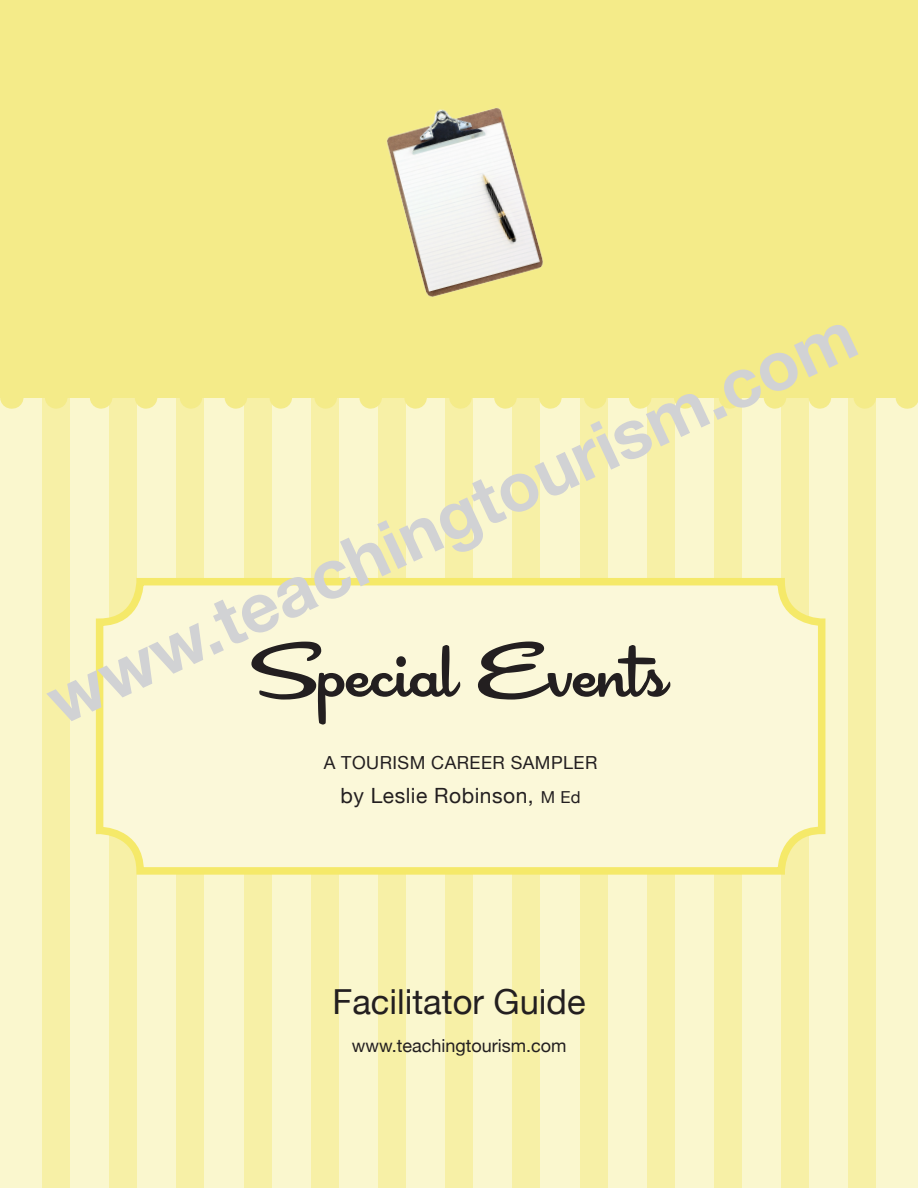
<style>
.page{position:relative;width:918px;height:1188px;background:#fff}
.page>*{position:absolute;margin:0;border:0;box-sizing:border-box;transform-origin:0 0}
.t1{font:81px "Cocktail Shaker";color:#231f20}
.t2{font:700 69px "Helvetica Neue";color:#d1d2d4}
.t3{font:34.5px "Helvetica Neue";color:#231f20}
.t4{font:21px "Helvetica Neue";letter-spacing:.025em;color:#231f20}
.t5{font:18px "Helvetica Neue";color:#231f20}
.t6{font:18px "Helvetica Neue";letter-spacing:.025em;color:#231f20}
.s1{font-size:16.5px}
</style>
<div class="page">
<div style="left:0;top:397px;width:918px;height:791px;background:#faf7ce"></div>
<div style="left:42px;top:399px;width:28px;height:789px;background:#f7f0a6"></div>
<div style="left:109px;top:399px;width:28px;height:789px;background:#f7f0a6"></div>
<div style="left:177px;top:399px;width:27px;height:789px;background:#f7f0a6"></div>
<div style="left:244px;top:399px;width:27px;height:789px;background:#f7f0a6"></div>
<div style="left:311px;top:399px;width:28px;height:789px;background:#f7f0a6"></div>
<div style="left:378px;top:399px;width:28px;height:789px;background:#f7f0a6"></div>
<div style="left:445px;top:399px;width:28px;height:789px;background:#f7f0a6"></div>
<div style="left:513px;top:399px;width:27px;height:789px;background:#f7f0a6"></div>
<div style="left:580px;top:399px;width:27px;height:789px;background:#f7f0a6"></div>
<div style="left:647px;top:399px;width:28px;height:789px;background:#f7f0a6"></div>
<div style="left:714px;top:399px;width:28px;height:789px;background:#f7f0a6"></div>
<div style="left:781px;top:399px;width:28px;height:789px;background:#f7f0a6"></div>
<div style="left:849px;top:399px;width:27px;height:789px;background:#f7f0a6"></div>
<div style="left:0;top:0;width:918px;height:397px;background:#f4eb89"></div>
<div style="left:100px;top:582px;width:722px;height:289px;background:#fbf8d9;border-radius:40px"></div>
<div style="left:96px;top:578px;width:729px;height:297px;border:8px solid #f5e969;border-radius:40px"></div>
<svg style="left:56px;top:397px;width:828px;height:12px"></svg>
<svg style="left:11px;top:397px;width:1px;height:12px"></svg>
<svg style="left:907px;top:397px;width:1px;height:12px"></svg>
<img style="left:386px;top:107px;width:157px;height:190px">
<p class="t2" style="left:33px;top:665px;width:885px;rotate:-25deg">www.teachingtourism.com</p>
<p class="t1" style="left:255px;top:625px;width:413px">Special Events</p>
<p class="t6" style="left:324px;top:752px;width:275px">A TOURISM CAREER SAMPLER</p>
<p class="t4" style="left:340px;top:783px;width:242px">by Leslie Robinson, <span class="s1">M Ed</span></p>
<p class="t3" style="left:333px;top:981px;width:254px">Facilitator Guide</p>
<p class="t5" style="left:352px;top:1034px;width:216px">www.teachingtourism.com</p>
</div>
